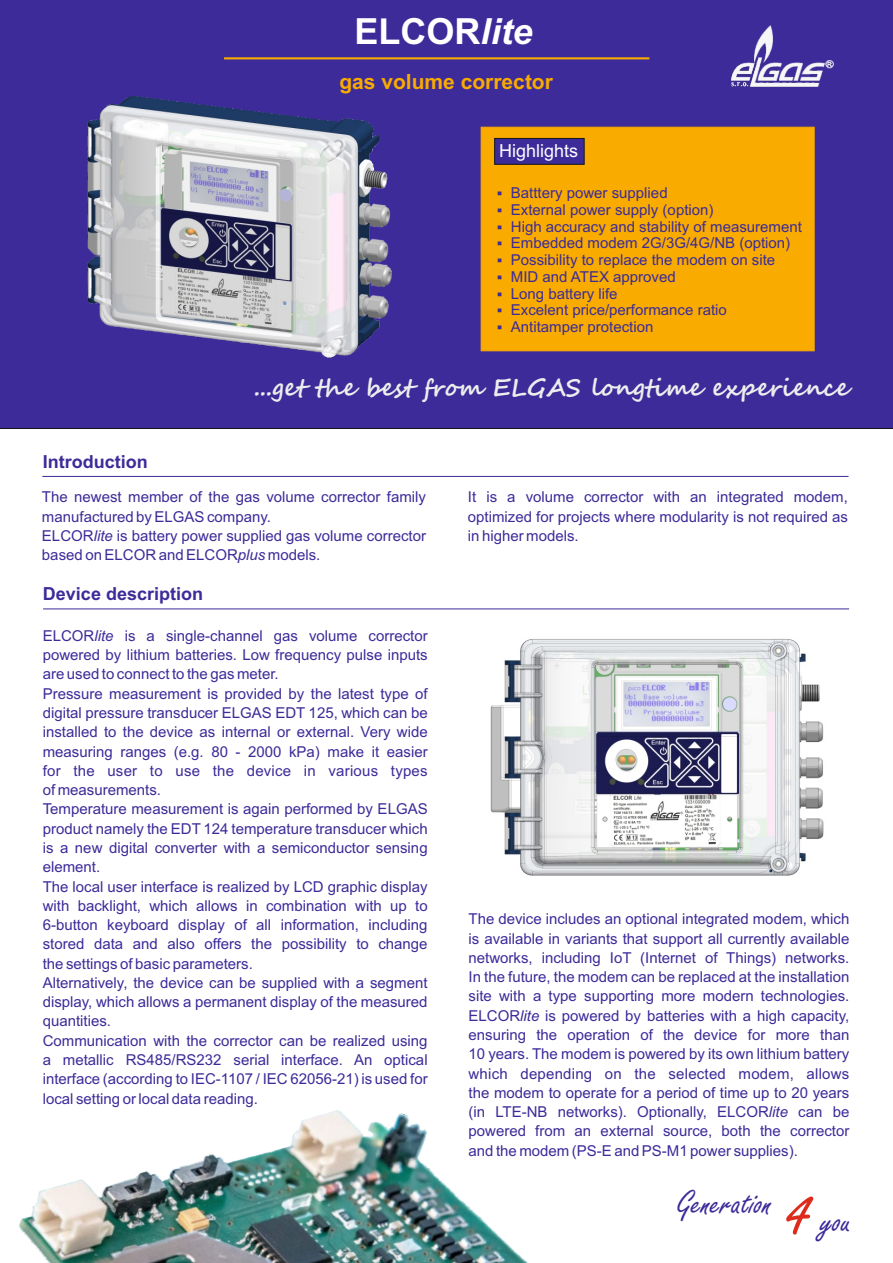
<style>
.page{position:relative;width:893px;height:1263px;background:#fff}
.page>*{position:absolute;margin:0;border:0;box-sizing:border-box;transform-origin:0 0}
.t1{font:36px "Freestyle Script";color:#3c2b99}
.t2{font:700 36px "Arial";color:#fff}
.t3{font:700 24px "Segoe Script";color:#eceded}
.t4{font:700 21px "Arial";color:#f9ab00}
.t5{font:700 18px "Arial";color:#3c2b99}
.t6{font:18px "Arial";color:#fff}
.t7{font:15px/19.2px "Arial";color:#3c2b99}
.s1{font-style:italic}
.s2{font-size:75px;color:#dd2b1c}
</style>
<div class="page">
<hr style="left:42px;top:476px;width:806px;height:1px;background:#3c2b99">
<hr style="left:43px;top:609px;width:806px;height:1px;background:#3c2b99">
<div style="left:0;top:0;width:893px;height:429px;background:#3c2b99"></div>
<img style="left:18px;top:1110px;width:510px;height:153px">
<div style="left:480px;top:126px;width:335px;height:226px;background:#f9ab00"></div>
<svg style="left:494px;top:138px;width:91px;height:27px;background:#3a2a8b"></svg>
<hr style="left:224px;top:57px;width:425px;height:2px;background:#f9ab00">
<img style="left:729px;top:24px;width:106px;height:64px">
<img style="left:77px;top:91px;width:316px;height:271px">
<img style="left:490px;top:639px;width:334px;height:237px">
<h1 class="t2" style="left:355px;top:18px;width:180px">ELCOR<span class="s1">lite</span></h1>
<h3 class="t4" style="left:339px;top:74px;width:215px">gas volume corrector</h3>
<p class="t6" style="left:499px;top:144px;width:81px">Highlights</p>
<p class="t7" style="left:497px;top:185px;width:172px">▪ Batttery power supplied</p>
<p class="t7" style="left:497px;top:201px;width:218px">▪ External power supply (option)</p>
<p class="t7" style="left:497px;top:218px;width:306px">▪ High accuracy and stability of measurement</p>
<p class="t7" style="left:497px;top:235px;width:295px">▪ Embedded modem 2G/3G/4G/NB (option)</p>
<p class="t7" style="left:497px;top:252px;width:280px">▪ Possibility to replace the modem on site</p>
<p class="t7" style="left:497px;top:268px;width:180px">▪ MID and ATEX approved</p>
<p class="t7" style="left:497px;top:285px;width:122px">▪ Long battery life</p>
<p class="t7" style="left:497px;top:302px;width:231px">▪ Excelent price/performance ratio</p>
<p class="t7" style="left:497px;top:319px;width:158px">▪ Antitamper protection</p>
<h2 class="t3" style="left:254px;top:378px;width:596px">...get the best from ELGAS longtime experience</h2>
<p class="t5" style="left:43px;top:455px;width:106px">Introduction</p>
<p class="t7" style="left:42px;top:489px;width:385px">The newest member of the gas volume corrector family manufactured by ELGAS company.<br>ELCOR<span class="s1">lite</span> is battery power supplied gas volume corrector based on ELCOR and ELCOR<span class="s1">plus</span> models.</p>
<p class="t7" style="left:468px;top:489px;width:382px;text-align:justify">It is a volume corrector with an integrated modem, optimized for projects where modularity is not required as in higher models.</p>
<p class="t5" style="left:43px;top:587px;width:162px">Device description</p>
<p class="t7" style="left:43px;top:627px;width:386px">ELCOR<span class="s1">lite</span> is a single-channel gas volume corrector powered by lithium batteries. Low frequency pulse inputs are used to connect to the gas meter.<br>Pressure measurement is provided by the latest type of digital pressure transducer ELGAS EDT 125, which can be installed to the device as internal or external. Very wide measuring ranges (e.g. 80 - 2000 kPa) make it easier for the user to use the device in various types of measurements.<br>Temperature measurement is again performed by ELGAS product namely the EDT 124 temperature transducer which is a new digital converter with a semiconductor sensing element.<br>The local user interface is realized by LCD graphic display with backlight, which allows in combination with up to 6-button keyboard display of all information, including stored data and also offers the possibility to change the settings of basic parameters.<br>Alternatively, the device can be supplied with a segment display, which allows a permanent display of the measured quantities.<br>Communication with the corrector can be realized using a metallic RS485/RS232 serial interface. An optical interface (according to IEC-1107 / IEC 62056-21) is used for local setting or local data reading.</p>
<p class="t7" style="left:468px;top:911px;width:382px;text-align:justify">The device includes an optional integrated modem, which is available in variants that support all currently available networks, including IoT (Internet of Things) networks.<br>In the future, the modem can be replaced at the installation site with a type supporting more modern technologies.<br>ELCOR<span class="s1">lite</span> is powered by batteries with a high capacity, ensuring the operation of the device for more than 10 years. The modem is powered by its own lithium battery which depending on the selected modem, allows the modem to operate for a period of time up to 20 years (in LTE-NB networks). Optionally, ELCOR<span class="s1">lite</span> can be powered from an external source, both the corrector and the modem (PS-E and PS-M1 power supplies).</p>
<h1 class="t1" style="left:678px;top:1189px;width:175px">Generation <span class="s2">4</span> you</h1>
</div>
